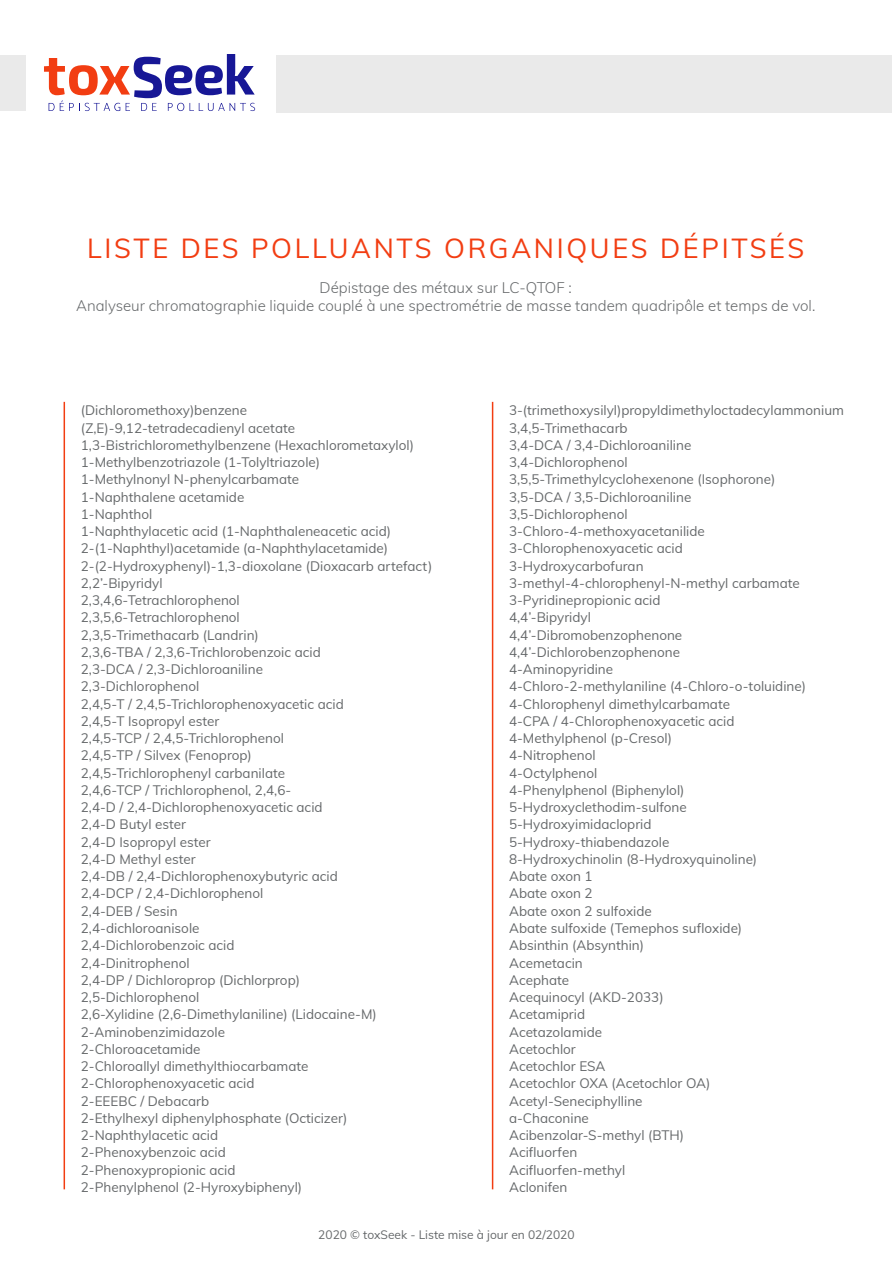
<style>
.page{position:relative;width:893px;height:1263px;background:#fff}
.page>*{position:absolute;margin:0;border:0;box-sizing:border-box;transform-origin:0 0}
.t1{font:27px "Muli";letter-spacing:.1em;color:#f23d12}
.t2{font:300 15px "Muli";color:#66696b}
.t3{font:13.5px "Muli";color:#66696b}
.t4{font:12px "Muli";color:#66696b}
</style>
<div class="page">
<div style="left:276px;top:55px;width:616px;height:57px;background:#eaeaea"></div>
<div style="left:1px;top:55px;width:25px;height:56px;background:#eaeaea"></div>
<svg style="left:44px;top:54px;width:211px;height:57px"></svg>
<hr style="left:64px;top:402px;width:1px;height:787px;background:#f23d12">
<hr style="left:492px;top:402px;width:1px;height:787px;background:#f23d12">
<p class="t1" style="left:87px;top:229px;width:719px">LISTE DES POLLUANTS ORGANIQUES DÉPITSÉS</p>
<p class="t2" style="left:320px;top:277px;width:254px">Dépistage des métaux sur LC-QTOF :</p>
<p class="t2" style="left:76px;top:295px;width:741px">Analyseur chromatographie liquide couplé à une spectrométrie de masse tandem quadripôle et temps de vol.</p>
<p class="t3" style="left:81px;top:401px;width:168px">(Dichloromethoxy)benzene</p>
<p class="t3" style="left:81px;top:418px;width:216px">(Z,E)-9,12-tetradecadienyl acetate</p>
<p class="t3" style="left:81px;top:435px;width:335px">1,3-Bistrichloromethylbenzene (Hexachlorometaxylol)</p>
<p class="t3" style="left:81px;top:452px;width:241px">1-Methylbenzotriazole (1-Tolyltriazole)</p>
<p class="t3" style="left:81px;top:470px;width:220px">1-Methylnonyl N-phenylcarbamate</p>
<p class="t3" style="left:81px;top:487px;width:165px">1-Naphthalene acetamide</p>
<p class="t3" style="left:81px;top:504px;width:73px">1-Naphthol</p>
<p class="t3" style="left:81px;top:521px;width:312px">1-Naphthylacetic acid (1-Naphthaleneacetic acid)</p>
<p class="t3" style="left:81px;top:539px;width:309px">2-(1-Naphthyl)acetamide (a-Naphthylacetamide)</p>
<p class="t3" style="left:81px;top:556px;width:353px">2-(2-Hydroxyphenyl)-1,3-dioxolane (Dioxacarb artefact)</p>
<p class="t3" style="left:81px;top:573px;width:83px">2,2’-Bipyridyl</p>
<p class="t3" style="left:81px;top:590px;width:161px">2,3,4,6-Tetrachlorophenol</p>
<p class="t3" style="left:81px;top:608px;width:161px">2,3,5,6-Tetrachlorophenol</p>
<p class="t3" style="left:81px;top:625px;width:180px">2,3,5-Trimethacarb (Landrin)</p>
<p class="t3" style="left:81px;top:642px;width:242px">2,3,6-TBA / 2,3,6-Trichlorobenzoic acid</p>
<p class="t3" style="left:81px;top:659px;width:184px">2,3-DCA / 2,3-Dichloroaniline</p>
<p class="t3" style="left:81px;top:677px;width:120px">2,3-Dichlorophenol</p>
<p class="t3" style="left:81px;top:694px;width:264px">2,4,5-T / 2,4,5-Trichlorophenoxyacetic acid</p>
<p class="t3" style="left:81px;top:711px;width:140px">2,4,5-T Isopropyl ester</p>
<p class="t3" style="left:81px;top:728px;width:205px">2,4,5-TCP / 2,4,5-Trichlorophenol</p>
<p class="t3" style="left:81px;top:746px;width:173px">2,4,5-TP / Silvex (Fenoprop)</p>
<p class="t3" style="left:81px;top:763px;width:206px">2,4,5-Trichlorophenyl carbanilate</p>
<p class="t3" style="left:81px;top:780px;width:212px">2,4,6-TCP / Trichlorophenol, 2,4,6-</p>
<p class="t3" style="left:81px;top:797px;width:243px">2,4-D / 2,4-Dichlorophenoxyacetic acid</p>
<p class="t3" style="left:81px;top:815px;width:107px">2,4-D Butyl ester</p>
<p class="t3" style="left:81px;top:832px;width:132px">2,4-D Isopropyl ester</p>
<p class="t3" style="left:81px;top:849px;width:116px">2,4-D Methyl ester</p>
<p class="t3" style="left:81px;top:866px;width:259px">2,4-DB / 2,4-Dichlorophenoxybutyric acid</p>
<p class="t3" style="left:81px;top:884px;width:184px">2,4-DCP / 2,4-Dichlorophenol</p>
<p class="t3" style="left:81px;top:901px;width:98px">2,4-DEB / Sesin</p>
<p class="t3" style="left:81px;top:918px;width:120px">2,4-dichloroanisole</p>
<p class="t3" style="left:81px;top:935px;width:155px">2,4-Dichlorobenzoic acid</p>
<p class="t3" style="left:81px;top:953px;width:110px">2,4-Dinitrophenol</p>
<p class="t3" style="left:81px;top:970px;width:221px">2,4-DP / Dichloroprop (Dichlorprop)</p>
<p class="t3" style="left:81px;top:987px;width:120px">2,5-Dichlorophenol</p>
<p class="t3" style="left:81px;top:1004px;width:297px">2,6-Xylidine (2,6-Dimethylaniline) (Lidocaine-M)</p>
<p class="t3" style="left:81px;top:1022px;width:146px">2-Aminobenzimidazole</p>
<p class="t3" style="left:81px;top:1039px;width:121px">2-Chloroacetamide</p>
<p class="t3" style="left:81px;top:1056px;width:229px">2-Chloroallyl dimethylthiocarbamate</p>
<p class="t3" style="left:81px;top:1073px;width:175px">2-Chlorophenoxyacetic acid</p>
<p class="t3" style="left:81px;top:1091px;width:130px">2-EEEBC / Debacarb</p>
<p class="t3" style="left:81px;top:1108px;width:268px">2-Ethylhexyl diphenylphosphate (Octicizer)</p>
<p class="t3" style="left:81px;top:1125px;width:139px">2-Naphthylacetic acid</p>
<p class="t3" style="left:81px;top:1142px;width:147px">2-Phenoxybenzoic acid</p>
<p class="t3" style="left:81px;top:1160px;width:156px">2-Phenoxypropionic acid</p>
<p class="t3" style="left:81px;top:1177px;width:223px">2-Phenylphenol (2-Hyroxybiphenyl)</p>
<p class="t3" style="left:509px;top:401px;width:336px">3-(trimethoxysilyl)propyldimethyloctadecylammonium</p>
<p class="t3" style="left:509px;top:418px;width:120px">3,4,5-Trimethacarb</p>
<p class="t3" style="left:509px;top:435px;width:184px">3,4-DCA / 3,4-Dichloroaniline</p>
<p class="t3" style="left:509px;top:452px;width:120px">3,4-Dichlorophenol</p>
<p class="t3" style="left:509px;top:470px;width:268px">3,5,5-Trimethylcyclohexenone (Isophorone)</p>
<p class="t3" style="left:509px;top:487px;width:184px">3,5-DCA / 3,5-Dichloroaniline</p>
<p class="t3" style="left:509px;top:504px;width:120px">3,5-Dichlorophenol</p>
<p class="t3" style="left:509px;top:521px;width:197px">3-Chloro-4-methoxyacetanilide</p>
<p class="t3" style="left:509px;top:539px;width:175px">3-Chlorophenoxyacetic acid</p>
<p class="t3" style="left:509px;top:556px;width:136px">3-Hydroxycarbofuran</p>
<p class="t3" style="left:509px;top:573px;width:292px">3-methyl-4-chlorophenyl-N-methyl carbamate</p>
<p class="t3" style="left:509px;top:590px;width:153px">3-Pyridinepropionic acid</p>
<p class="t3" style="left:509px;top:608px;width:83px">4,4’-Bipyridyl</p>
<p class="t3" style="left:509px;top:625px;width:175px">4,4’-Dibromobenzophenone</p>
<p class="t3" style="left:509px;top:642px;width:173px">4,4’-Dichlorobenzophenone</p>
<p class="t3" style="left:509px;top:659px;width:106px">4-Aminopyridine</p>
<p class="t3" style="left:509px;top:677px;width:298px">4-Chloro-2-methylaniline (4-Chloro-o-toluidine)</p>
<p class="t3" style="left:509px;top:694px;width:222px">4-Chlorophenyl dimethylcarbamate</p>
<p class="t3" style="left:509px;top:711px;width:227px">4-CPA / 4-Chlorophenoxyacetic acid</p>
<p class="t3" style="left:509px;top:728px;width:164px">4-Methylphenol (p-Cresol)</p>
<p class="t3" style="left:509px;top:746px;width:88px">4-Nitrophenol</p>
<p class="t3" style="left:509px;top:763px;width:90px">4-Octylphenol</p>
<p class="t3" style="left:509px;top:780px;width:177px">4-Phenylphenol (Biphenylol)</p>
<p class="t3" style="left:509px;top:797px;width:179px">5-Hydroxyclethodim-sulfone</p>
<p class="t3" style="left:509px;top:815px;width:144px">5-Hydroxyimidacloprid</p>
<p class="t3" style="left:509px;top:832px;width:162px">5-Hydroxy-thiabendazole</p>
<p class="t3" style="left:509px;top:849px;width:250px">8-Hydroxychinolin (8-Hydroxyquinoline)</p>
<p class="t3" style="left:509px;top:866px;width:85px">Abate oxon 1</p>
<p class="t3" style="left:509px;top:884px;width:85px">Abate oxon 2</p>
<p class="t3" style="left:509px;top:901px;width:144px">Abate oxon 2 sulfoxide</p>
<p class="t3" style="left:509px;top:918px;width:235px">Abate sulfoxide (Temephos sufloxide)</p>
<p class="t3" style="left:509px;top:935px;width:137px">Absinthin (Absynthin)</p>
<p class="t3" style="left:509px;top:953px;width:75px">Acemetacin</p>
<p class="t3" style="left:509px;top:970px;width:62px">Acephate</p>
<p class="t3" style="left:509px;top:987px;width:156px">Acequinocyl (AKD-2033)</p>
<p class="t3" style="left:509px;top:1004px;width:78px">Acetamiprid</p>
<p class="t3" style="left:509px;top:1022px;width:95px">Acetazolamide</p>
<p class="t3" style="left:509px;top:1039px;width:68px">Acetochlor</p>
<p class="t3" style="left:509px;top:1056px;width:98px">Acetochlor ESA</p>
<p class="t3" style="left:509px;top:1073px;width:203px">Acetochlor OXA (Acetochlor OA)</p>
<p class="t3" style="left:509px;top:1091px;width:135px">Acetyl-Seneciphylline</p>
<p class="t3" style="left:509px;top:1108px;width:81px">a-Chaconine</p>
<p class="t3" style="left:509px;top:1125px;width:177px">Acibenzolar-S-methyl (BTH)</p>
<p class="t3" style="left:509px;top:1142px;width:70px">Acifluorfen</p>
<p class="t3" style="left:509px;top:1160px;width:118px">Acifluorfen-methyl</p>
<p class="t3" style="left:509px;top:1177px;width:60px">Aclonifen</p>
<p class="t4" style="left:318px;top:1226px;width:258px">2020 © toxSeek - Liste mise à jour en 02/2020</p>
</div>
